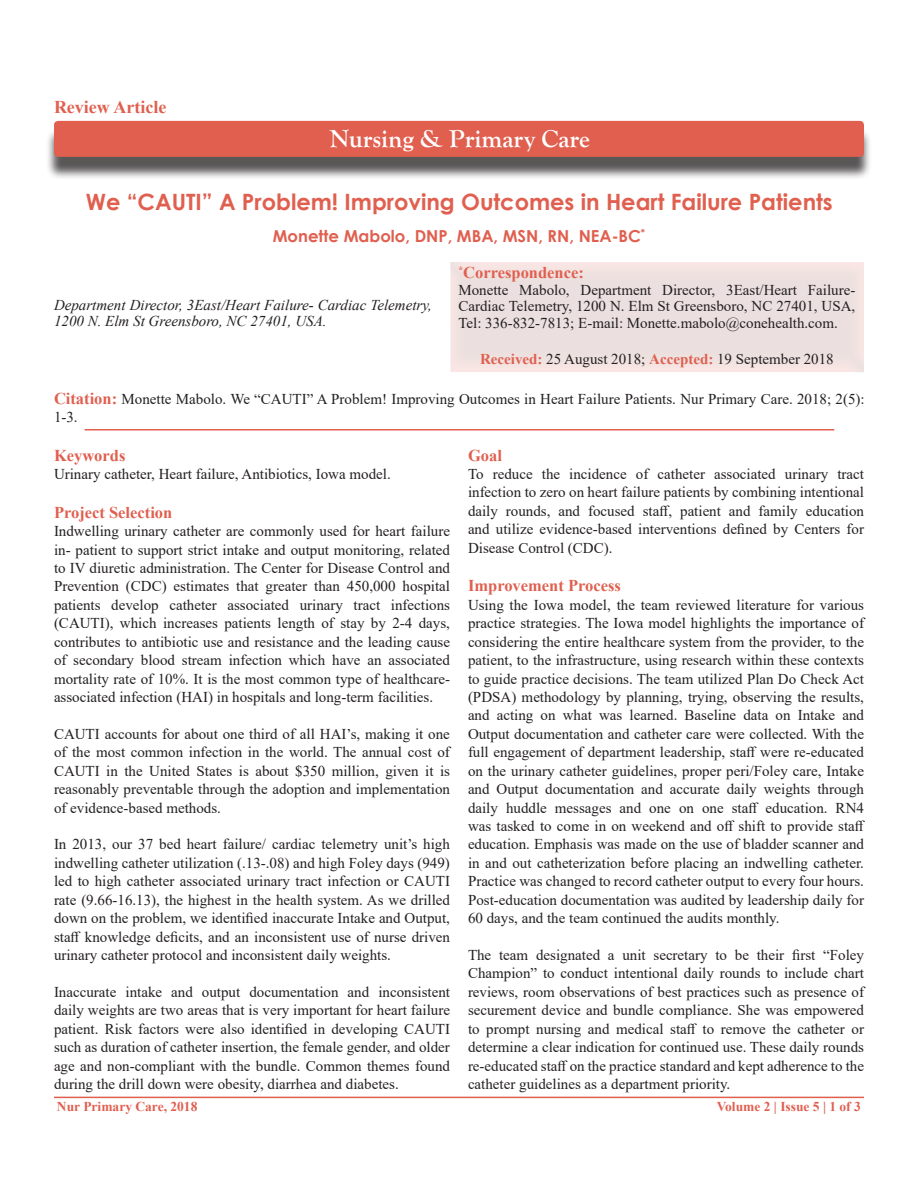
<style>
.page{position:relative;width:918px;height:1188px;background:#fff}
.page>*{position:absolute;margin:0;border:0;box-sizing:border-box;transform-origin:0 0}
.t1{font:700 25.5px "Goudy Old Style T";color:#fff}
.t2{font:700 22.5px "Century Gothic";color:#e05f4f}
.t3{font:700 18px "Times New Roman";color:#e05f4f}
.t4{font:700 16.5px "Times New Roman";color:#e05f4f}
.t5{font:700 16.5px "Century Gothic";color:#e05f4f}
.t6{font:15px/18.5px "Times New Roman";color:#231f20;text-align:justify}
.t7{font:italic 15px/16.5px "Times New Roman";color:#231f20}
.t8{font:700 13.5px "Times New Roman";color:#e05f4f}
.s1{font-weight:700;color:#e05f4f}
.s2{font-weight:700;font-size:16.5px;color:#e05f4f}
</style>
<div class="page">
<hr style="left:54px;top:1097px;width:810px;height:1px;background:#e05f4f">
<div style="left:449px;top:257px;width:417px;height:117px;background:#231f20;opacity:.5"></div>
<div style="left:46px;top:128px;width:826px;height:52px;background:#231f20;opacity:.75"></div>
<div style="left:54px;top:121px;width:810px;height:36px;background:#e05f4f;border-radius:4px"></div>
<hr style="left:85px;top:429px;width:749px;height:1px;background:#e05f4f">
<p class="t3" style="left:54px;top:93px;width:114px">Review Article</p>
<p class="t1" style="left:330px;top:124px;width:261px">Nursing &amp; Primary Care</p>
<p class="t2" style="left:86px;top:185px;width:748px">We “CAUTI” A Problem! Improving Outcomes in Heart Failure Patients</p>
<p class="t5" style="left:273px;top:223px;width:374px">Monette Mabolo, DNP, MBA, MSN, RN, NEA-BC<sup>*</sup></p>
<p class="t7" style="left:54px;top:296px;width:380px">Department Director, 3East/Heart Failure- Cardiac Telemetry,<br>1200 N. Elm St Greensboro, NC 27401, USA.</p>
<p class="t4" style="left:458px;top:261px;width:127px"><sup>*</sup>Correspondence:</p>
<p class="t6" style="left:458px;top:281px;width:398px;line-height:16.5px">Monette Mabolo, Department Director, 3East/Heart Failure-Cardiac Telemetry, 1200 N. Elm St Greensboro, NC 27401, USA, Tel: 336-832-7813; E-mail: Monette.mabolo@conehealth.com.</p>
<p class="t6" style="left:480px;top:349px;width:355px"><span class="s1">Received:</span> 25 August 2018; <span class="s1">Accepted:</span> 19 September 2018</p>
<p class="t6" style="left:54px;top:390px;width:812px;line-height:18px"><span class="s2">Citation:</span> Monette Mabolo. We “CAUTI” A Problem! Improving Outcomes in Heart Failure Patients. Nur Primary Care. 2018; 2(5):<br>1-3.</p>
<p class="t4" style="left:54px;top:443px;width:73px">Keywords</p>
<p class="t6" style="left:54px;top:464px;width:338px">Urinary catheter, Heart failure, Antibiotics, Iowa model.</p>
<p class="t4" style="left:54px;top:500px;width:120px">Project Selection</p>
<p class="t6" style="left:54px;top:521px;width:398px">Indwelling urinary catheter are commonly used for heart failure in- patient to support strict intake and output monitoring, related to IV diuretic administration. The Center for Disease Control and Prevention (CDC) estimates that greater than 450,000 hospital patients develop catheter associated urinary tract infections (CAUTI), which increases patients length of stay by 2-4 days, contributes to antibiotic use and resistance and the leading cause of secondary blood stream infection which have an associated mortality rate of 10%. It is the most common type of healthcare&shy;associated infection (HAI) in hospitals and long-term facilities.</p>
<p class="t6" style="left:54px;top:724px;width:398px">CAUTI accounts for about one third of all HAI’s, making it one of the most common infection in the world. The annual cost of CAUTI in the United States is about $350 million, given it is reasonably preventable through the adoption and implementation of evidence-based methods.</p>
<p class="t6" style="left:54px;top:835px;width:398px">In 2013, our 37 bed heart failure/ cardiac telemetry unit’s high indwelling catheter utilization (.13-.08) and high Foley days (949) led to high catheter associated urinary tract infection or CAUTI rate (9.66-16.13), the highest in the health system. As we drilled down on the problem, we identified inaccurate Intake and Output, staff knowledge deficits, and an inconsistent use of nurse driven urinary catheter protocol and inconsistent daily weights.</p>
<p class="t6" style="left:54px;top:982px;width:398px">Inaccurate intake and output documentation and inconsistent daily weights are two areas that is very important for heart failure patient. Risk factors were also identified in developing CAUTI such as duration of catheter insertion, the female gender, and older age and non-compliant with the bundle. Common themes found during the drill down were obesity, diarrhea and diabetes.</p>
<p class="t4" style="left:468px;top:443px;width:35px">Goal</p>
<p class="t6" style="left:468px;top:464px;width:398px">To reduce the incidence of catheter associated urinary tract infection to zero on heart failure patients by combining intentional daily rounds, and focused staff, patient and family education and utilize evidence-based interventions defined by Centers for Disease Control (CDC).</p>
<p class="t4" style="left:468px;top:574px;width:154px">Improvement Process</p>
<p class="t6" style="left:468px;top:595px;width:399px">Using the Iowa model, the team reviewed literature for various practice strategies. The Iowa model highlights the importance of considering the entire healthcare system from the provider, to the patient, to the infrastructure, using research within these contexts to guide practice decisions. The team utilized Plan Do Check Act (PDSA) methodology by planning, trying, observing the results, and acting on what was learned. Baseline data on Intake and Output documentation and catheter care were collected. With the full engagement of department leadership, staff were re-educated on the urinary catheter guidelines, proper peri/Foley care, Intake and Output documentation and accurate daily weights through daily huddle messages and one on one staff education. RN4 was tasked to come in on weekend and off shift to provide staff education. Emphasis was made on the use of bladder scanner and in and out catheterization before placing an indwelling catheter.<br>Practice was changed to record catheter output to every four hours.<br>Post-education documentation was audited by leadership daily for 60 days, and the team continued the audits monthly.</p>
<p class="t6" style="left:468px;top:945px;width:398px">The team designated a unit secretary to be their first “Foley Champion” to conduct intentional daily rounds to include chart reviews, room observations of best practices such as presence of securement device and bundle compliance. She was empowered to prompt nursing and medical staff to remove the catheter or determine a clear indication for continued use. These daily rounds re-educated staff on the practice standard and kept adherence to the catheter guidelines as a department priority.</p>
<p class="t8" style="left:57px;top:1097px;width:142px">Nur Primary Care, 2018</p>
<p class="t8" style="left:717px;top:1097px;width:146px">Volume 2 | Issue 5 | 1 of 3</p>
</div>
